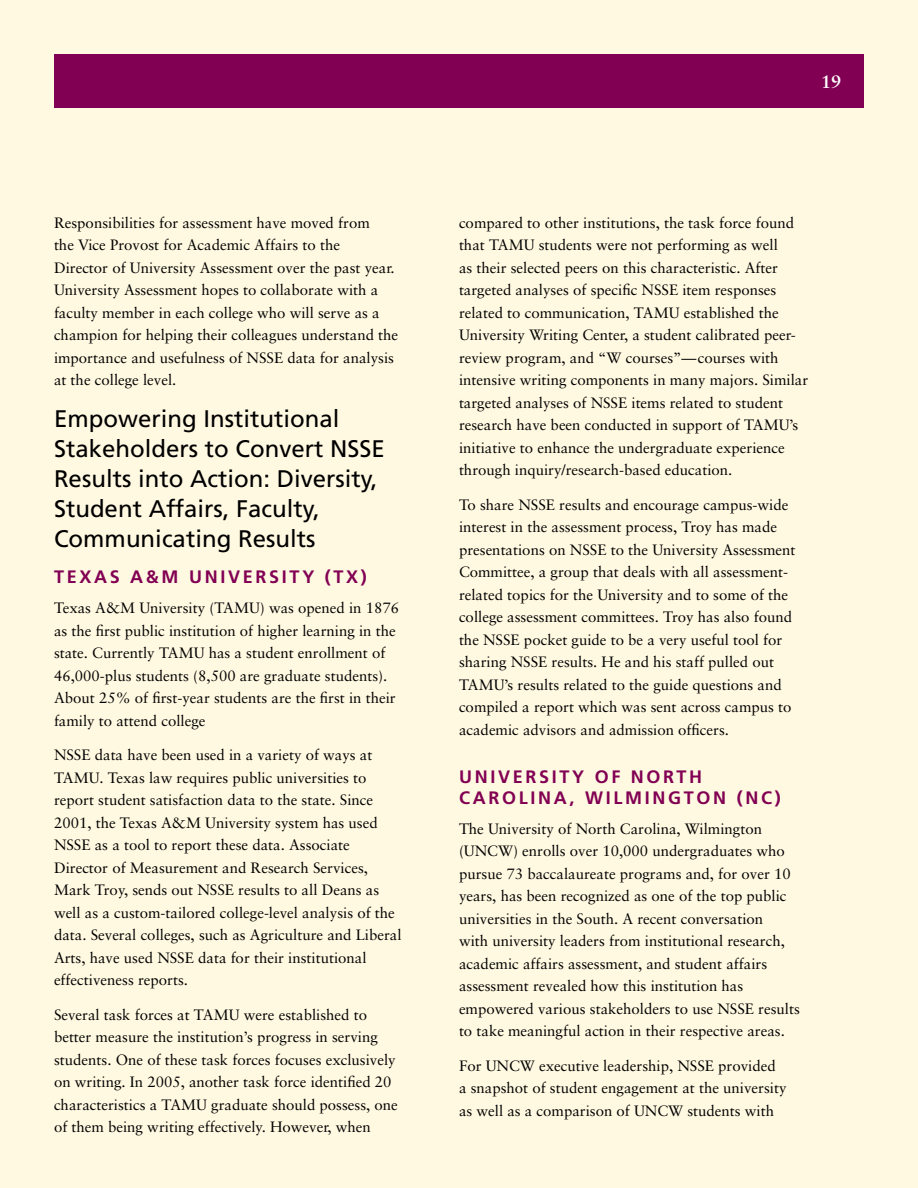
<style>
.page{position:relative;width:918px;height:1188px;background:#fff9e1}
.page>*{position:absolute;margin:0;border:0;box-sizing:border-box;transform-origin:0 0}
.t1{font:24px/30px "Frutiger";color:#000}
.t2{font:700 18px "Frutiger";letter-spacing:.15em;color:#820053}
.t3{font:700 18px "Sabon";color:#fff}
.t4{font:15px/22.5px "Sabon";color:#000}
</style>
<div class="page">
<div style="left:54px;top:54px;width:810px;height:54px;background:#820053"></div>
<p class="t4" style="left:54px;top:211px;width:346px">Responsibilities for assessment have moved from<br>the Vice Provost for Academic Affairs to the<br>Director of University Assessment over the past year.<br>University Assessment hopes to collaborate with a faculty member in each college who will serve as a champion for helping their colleagues understand the importance and usefulness of NSSE data for analysis at the college level.</p>
<h1 class="t1" style="left:54px;top:404px;width:325px">E mpowering I nstitutional<br>Stakeholders to Convert NSSE<br>Results into Action: Diversity,<br>Student Affairs, Faculty,<br>Communicating Results</h1>
<p class="t2" style="left:54px;top:566px;width:54px">TEXAS</p>
<p class="t2" style="left:130px;top:566px;width:72px">A&amp;M UNI</p>
<p class="t2" style="left:228px;top:566px;width:52px">VERSIT</p>
<p class="t2" style="left:302px;top:566px;width:66px">Y (TX)</p>
<p class="t4" style="left:54px;top:596px;width:347px">Texas A&amp;M University (TAMU) was opened in 1876 as the first public institution of higher learning in the state. Currently TAMU has a student enrollment of 46,000-plus students (8,500 are graduate students).<br>About 25% of first-year students are the first in their family to attend college</p>
<p class="t4" style="left:54px;top:743px;width:349px">NSSE data have been used in a variety of ways at TAMU. Texas law requires public universities to report student satisfaction data to the state. Since 2001, the Texas A&amp;M University system has used NSSE as a tool to report these data. Associate Director of Measurement and Research Services, Mark Troy, sends out NSSE results to all Deans as well as a custom-tailored college-level analysis of the data. Several colleges, such as Agriculture and Liberal Arts, have used NSSE data for their institutional effectiveness reports.</p>
<p class="t4" style="left:54px;top:1003px;width:345px">Several task forces at TAMU were established to better measure the institution’s progress in serving students. One of these task forces focuses exclusively on writing. In 2005, another task force identified 20 characteristics a TAMU graduate should possess, one of them being writing effectively. However, when</p>
<p class="t3" style="left:821px;top:70px;width:22px">19</p>
<p class="t4" style="left:459px;top:211px;width:351px">compared to other institutions, the task force found that TAMU students were not performing as well<br>as their selected peers on this characteristic. After targeted analyses of specific NSSE item responses related to communication, TAMU established the University Writing Center, a student calibrated peer&shy;review program, and “W courses”—courses with intensive writing components in many majors. Similar targeted analyses of NSSE items related to student research have been conducted in support of TAMU’s initiative to enhance the undergraduate experience through inquiry/research-based education.</p>
<p class="t4" style="left:459px;top:493px;width:338px">To share NSSE results and encourage campus-wide interest in the assessment process, Troy has made presentations on NSSE to the University Assessment Committee, a group that deals with all assessment&shy;related topics for the University and to some of the college assessment committees. Troy has also found the NSSE pocket guide to be a very useful tool for sharing NSSE results. He and his staff pulled out TAMU’s results related to the guide questions and compiled a report which was sent across campus to academic advisors and admission officers.</p>
<p class="t2" style="left:459px;top:766px;width:13px">UNI</p>
<p class="t2" style="left:498px;top:766px;width:52px">VERSIT</p>
<p class="t2" style="left:572px;top:766px;width:118px">Y OF NORTH</p>
<p class="t2" style="left:459px;top:787px;width:85px">CA ROLINA</p>
<p class="t2" style="left:570px;top:787px;width:213px">, WI LMIN GTON (NC)</p>
<p class="t4" style="left:459px;top:817px;width:342px">The University of North Carolina, Wilmington (UNCW) enrolls over 10,000 undergraduates who pursue 73 baccalaureate programs and, for over 10 years, has been recognized as one of the top public universities in the South. A recent conversation<br>with university leaders from institutional research, academic affairs assessment, and student affairs assessment revealed how this institution has empowered various stakeholders to use NSSE results to take meaningful action in their respective areas.</p>
<p class="t4" style="left:459px;top:1054px;width:329px">For UNCW executive leadership, NSSE provided a snapshot of student engagement at the university as well as a comparison of UNCW students with</p>
</div>
